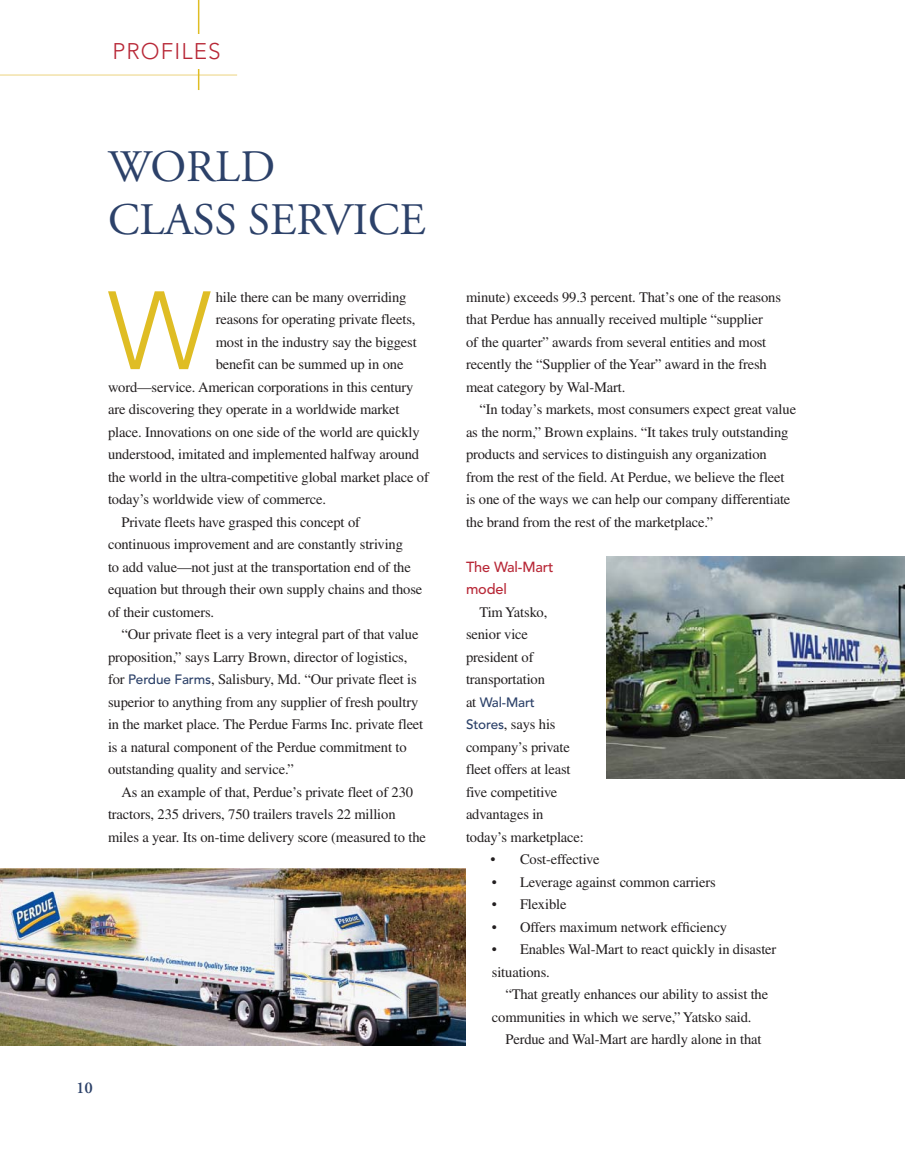
<style>
.page{position:relative;width:905px;height:1175px;background:#fff}
.page>*{position:absolute;margin:0;border:0;box-sizing:border-box;transform-origin:0 0}
.t1{font:300 109.95px "Avenir";color:#dfbd24}
.t2{font:45px/52.5px "Adobe Garamond";color:#2c4169}
.t3{font:300 22.5px "Avenir";letter-spacing:.05em;color:#b82837}
.t4{font:600 16.5px "Adobe Garamond";color:#2c4169}
.t5{font:14.55px/22.5px "Times";letter-spacing:-.01em;color:#231f20}
.t6{font:500 14.55px/22.5px "Avenir";letter-spacing:-.01em;color:#b82837}
.t7{font:500 13.5px "Avenir";letter-spacing:-.01em;color:#2c4169}
.s1{font-family:"Avenir";font-weight:500;font-size:13.5px;color:#2c4169}
.s2{font-family:"Times";font-weight:400;font-size:14.55px;color:#231f20}
</style>
<div class="page">
<hr style="left:0;top:75px;width:237px;height:1px;background:#ecd37f">
<hr style="left:198px;top:0;width:1px;height:90px;background:#dfbd24">
<div style="left:105px;top:34px;width:203px;height:35px;background:#fff"></div>
<img style="left:0;top:868px;width:465px;height:177px">
<img style="left:606px;top:556px;width:298px;height:222px">
<h3 class="t3" style="left:112px;top:42px;width:110px">PROFILES</h3>
<h2 class="t2" style="left:108px;top:145px;width:319px">WORLD<br>CLASS SERVICE</h2>
<h1 class="t1" style="left:107px;top:286px;width:105px">W</h1>
<p class="t5" style="left:216px;top:287px;width:192px">hile there can be many overriding</p>
<p class="t5" style="left:216px;top:309px;width:201px">reasons for operating private fleets,</p>
<p class="t5" style="left:216px;top:332px;width:203px">most in the industry say the biggest</p>
<p class="t5" style="left:216px;top:354px;width:189px">benefit can be summed up in one</p>
<p class="t5" style="left:108px;top:377px;width:307px">word—service. American corporations in this century</p>
<p class="t5" style="left:108px;top:399px;width:293px">are discovering they operate in a worldwide market</p>
<p class="t5" style="left:108px;top:422px;width:313px">place. Innovations on one side of the world are quickly</p>
<p class="t5" style="left:108px;top:444px;width:313px">understood, imitated and implemented halfway around</p>
<p class="t5" style="left:108px;top:467px;width:322px">the world in the ultra-competitive global market place of</p>
<p class="t5" style="left:108px;top:489px;width:220px">today’s worldwide view of commerce.</p>
<p class="t5" style="left:121px;top:512px;width:240px">Private fleets have grasped this concept of</p>
<p class="t5" style="left:108px;top:534px;width:296px">continuous improvement and are constantly striving</p>
<p class="t5" style="left:108px;top:557px;width:304px">to add value—not just at the transportation end of the</p>
<p class="t5" style="left:108px;top:579px;width:316px">equation but through their own supply chains and those</p>
<p class="t5" style="left:108px;top:602px;width:108px">of their customers.</p>
<p class="t5" style="left:121px;top:624px;width:298px">“Our private fleet is a very integral part of that value</p>
<p class="t5" style="left:108px;top:647px;width:301px">proposition,” says Larry Brown, director of logistics,</p>
<p class="t5" style="left:108px;top:669px;width:310px">for <span class="s1">Perdue Farms</span>, Salisbury, Md. “Our private fleet is</p>
<p class="t5" style="left:108px;top:692px;width:312px">superior to anything from any supplier of fresh poultry</p>
<p class="t5" style="left:108px;top:714px;width:317px">in the market place. The Perdue Farms Inc. private fleet</p>
<p class="t5" style="left:108px;top:737px;width:300px">is a natural component of the Perdue commitment to</p>
<p class="t5" style="left:108px;top:759px;width:187px">outstanding quality and service.”</p>
<p class="t5" style="left:121px;top:782px;width:293px">As an example of that, Perdue’s private fleet of 230</p>
<p class="t5" style="left:108px;top:804px;width:289px">tractors, 235 drivers, 750 trailers travels 22 million</p>
<p class="t5" style="left:108px;top:827px;width:319px">miles a year. Its on-time delivery score (measured to the</p>
<p class="t4" style="left:76px;top:1080px;width:18px">10</p>
<p class="t5" style="left:466px;top:287px;width:316px">minute) exceeds 99.3 percent. That’s one of the reasons that Perdue has annually received multiple “supplier<br>of the quarter” awards from several entities and most recently the “Supplier of the Year” award in the fresh meat category by Wal-Mart.</p>
<p class="t5" style="left:466px;top:399px;width:331px;text-indent:13px">“In today’s markets, most consumers expect great value as the norm,” Brown explains. “It takes truly outstanding products and services to distinguish any organization from the rest of the field. At Perdue, we believe the fleet is one of the ways we can help our company differentiate the brand from the rest of the marketplace.”</p>
<p class="t6" style="left:466px;top:557px;width:89px">The Wal-Mart model</p>
<p class="t5" style="left:466px;top:602px;width:83px;text-indent:13px">Tim Yatsko, senior vice president of transportation</p>
<p class="t7" style="left:466px;top:696px;width:70px"><span class="s2">at</span> Wal-Mart</p>
<p class="t5" style="left:466px;top:714px;width:119px"><span class="s1">Stores</span>, says his company’s private fleet offers at least five competitive advantages in today’s marketplace:</p>
<p class="t5" style="left:490px;top:849px;width:111px">• Cost-effective</p>
<p class="t5" style="left:492px;top:872px;width:225px">• Leverage against common carriers</p>
<p class="t5" style="left:492px;top:894px;width:76px">• Flexible</p>
<p class="t5" style="left:492px;top:917px;width:237px">• Offers maximum network efficiency</p>
<p class="t5" style="left:492px;top:939px;width:286px">• Enables Wal-Mart to react quickly in disaster situations.</p>
<p class="t5" style="left:492px;top:984px;width:278px;text-indent:13px">“That greatly enhances our ability to assist the communities in which we serve,” Yatsko said.</p>
<p class="t5" style="left:505px;top:1029px;width:257px">Perdue and Wal-Mart are hardly alone in that</p>
</div>
